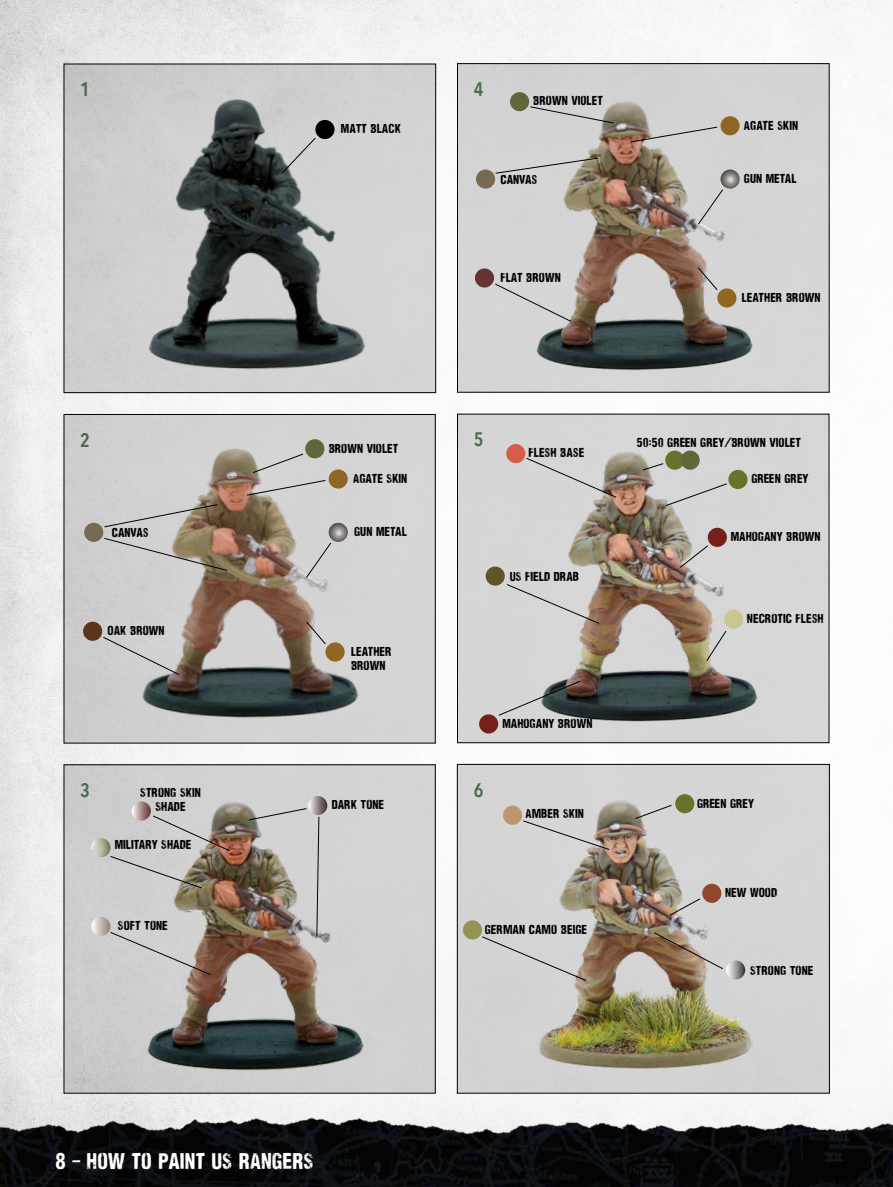
<style>
.page{position:relative;width:893px;height:1187px;background:#fff}
.page>*{position:absolute;margin:0;border:0;box-sizing:border-box;transform-origin:0 0}
.t1{font:21px "Nidex";color:#fff}
.t2{font:600 19.5px "Avenir Next Condensed";color:#4c694c}
.t3{font:12px/14.4px "Nidex";color:#000}
</style>
<div class="page">
<img style="left:0;top:0;width:893px;height:1093px">
<img style="left:0;top:1093px;width:893px;height:93px">
<img style="left:66px;top:66px;width:368px;height:325px">
<div style="left:64px;top:64px;width:372px;height:329px;border:1px solid #000"></div>
<div style="left:315px;top:120px;width:19px;height:19px;background:#000;border-radius:50%"></div>
<svg style="left:281px;top:138px;width:35px;height:36px"></svg>
<img style="left:66px;top:416px;width:367px;height:325px">
<div style="left:325px;top:642px;width:20px;height:19px;background:#8f6722;border-radius:50%"></div>
<svg style="left:306px;top:621px;width:20px;height:23px"></svg>
<svg style="left:329px;top:522px;width:19px;height:20px"></svg>
<div style="left:83px;top:621px;width:19px;height:19px;background:#5c341c;border-radius:50%"></div>
<div style="left:329px;top:469px;width:19px;height:19px;background:#8f6722;border-radius:50%"></div>
<div style="left:84px;top:522px;width:19px;height:20px;background:#776954;border-radius:50%"></div>
<svg style="left:306px;top:542px;width:25px;height:36px"></svg>
<svg style="left:246px;top:480px;width:80px;height:15px"></svg>
<div style="left:305px;top:439px;width:19px;height:19px;background:#63663a;border-radius:50%"></div>
<svg style="left:253px;top:453px;width:51px;height:20px"></svg>
<svg style="left:103px;top:636px;width:77px;height:39px;background:#c8c8c8"></svg>
<svg style="left:104px;top:538px;width:124px;height:33px;background:#b5ada2"></svg>
<svg style="left:104px;top:504px;width:114px;height:23px;background:#b3aea8"></svg>
<img style="left:66px;top:766px;width:367px;height:325px">
<svg style="left:91px;top:916px;width:19px;height:19px"></svg>
<svg style="left:132px;top:801px;width:19px;height:19px"></svg>
<svg style="left:91px;top:838px;width:19px;height:19px"></svg>
<svg style="left:308px;top:795px;width:19px;height:20px"></svg>
<svg style="left:110px;top:931px;width:101px;height:43px;background:#c1bcb9"></svg>
<svg style="left:110px;top:815px;width:120px;height:73px;background:#b5b0ab"></svg>
<svg style="left:248px;top:808px;width:59px;height:12px"></svg>
<svg style="left:316px;top:816px;width:3px;height:120px"></svg>
<img style="left:459px;top:65px;width:368px;height:325px">
<div style="left:457px;top:63px;width:372px;height:329px;border:1px solid #000"></div>
<div style="left:717px;top:288px;width:19px;height:19px;background:#8f6722;border-radius:50%"></div>
<svg style="left:698px;top:267px;width:20px;height:23px"></svg>
<svg style="left:720px;top:169px;width:20px;height:20px"></svg>
<div style="left:475px;top:268px;width:19px;height:19px;background:#673436;border-radius:50%"></div>
<div style="left:720px;top:116px;width:20px;height:19px;background:#8f6722;border-radius:50%"></div>
<div style="left:476px;top:169px;width:19px;height:20px;background:#776954;border-radius:50%"></div>
<svg style="left:698px;top:189px;width:25px;height:36px"></svg>
<svg style="left:630px;top:127px;width:88px;height:15px"></svg>
<div style="left:510px;top:92px;width:19px;height:19px;background:#63663a;border-radius:50%"></div>
<svg style="left:530px;top:106px;width:84px;height:17px"></svg>
<div style="left:495px;top:283px;width:77px;height:39px;background:#d6d6d6"></div>
<svg style="left:495px;top:158px;width:104px;height:16px;background:#bbb9b5"></svg>
<img style="left:459px;top:416px;width:368px;height:324px">
<div style="left:728px;top:470px;width:19px;height:19px;background:#69712a;border-radius:50%"></div>
<div style="left:486px;top:566px;width:19px;height:19px;background:#5c5629;border-radius:50%"></div>
<div style="left:506px;top:444px;width:19px;height:19px;background:#d45e47;border-radius:50%"></div>
<div style="left:665px;top:450px;width:19px;height:19px;background:#69712a;border-radius:50%"></div>
<div style="left:681px;top:450px;width:19px;height:19px;background:#63663a;border-radius:50%"></div>
<div style="left:479px;top:714px;width:19px;height:19px;background:#74211e;border-radius:50%"></div>
<div style="left:708px;top:527px;width:19px;height:20px;background:#74211e;border-radius:50%"></div>
<svg style="left:642px;top:463px;width:22px;height:7px"></svg>
<svg style="left:666px;top:483px;width:61px;height:23px"></svg>
<div style="left:724px;top:609px;width:19px;height:19px;background:#c9c692;border-radius:50%"></div>
<svg style="left:706px;top:630px;width:20px;height:31px"></svg>
<svg style="left:506px;top:584px;width:94px;height:39px;background:#cbc7c5"></svg>
<svg style="left:526px;top:457px;width:91px;height:40px;background:#c6c4c2"></svg>
<svg style="left:498px;top:680px;width:83px;height:35px;background:#939594"></svg>
<svg style="left:680px;top:545px;width:28px;height:23px"></svg>
<img style="left:459px;top:766px;width:369px;height:325px">
<div style="left:457px;top:764px;width:373px;height:329px;border:1px solid #000"></div>
<div style="left:463px;top:920px;width:19px;height:19px;background:#939352;border-radius:50%"></div>
<div style="left:503px;top:805px;width:19px;height:19px;background:#bc956e;border-radius:50%"></div>
<div style="left:675px;top:794px;width:19px;height:19px;background:#69712a;border-radius:50%"></div>
<div style="left:702px;top:883px;width:19px;height:19px;background:#8e472b;border-radius:50%"></div>
<svg style="left:726px;top:960px;width:19px;height:19px"></svg>
<svg style="left:482px;top:936px;width:104px;height:44px;background:#cccccb"></svg>
<svg style="left:523px;top:820px;width:87px;height:29px;background:#c3c0bd"></svg>
<svg style="left:635px;top:804px;width:37px;height:15px"></svg>
<svg style="left:669px;top:898px;width:31px;height:17px"></svg>
<svg style="left:654px;top:932px;width:69px;height:37px;background:#a79585"></svg>
<h2 class="t2" style="left:80px;top:73px;width:11px">1</h2>
<h2 class="t2" style="left:474px;top:72px;width:11px">4</h2>
<p class="t3" style="left:533px;top:93px;width:71px">BROWN VIOLET</p>
<p class="t3" style="left:341px;top:121px;width:62px">MATT BLACK</p>
<p class="t3" style="left:744px;top:118px;width:56px">AGATE SKIN</p>
<p class="t3" style="left:500px;top:172px;width:38px">CANVAS</p>
<p class="t3" style="left:744px;top:171px;width:54px">GUN METAL</p>
<p class="t3" style="left:500px;top:270px;width:62px">FLAT BROWN</p>
<p class="t3" style="left:742px;top:289px;width:80px">LEATHER BROWN</p>
<h2 class="t2" style="left:80px;top:423px;width:11px">2</h2>
<p class="t3" style="left:329px;top:441px;width:71px">BROWN VIOLET</p>
<h2 class="t2" style="left:474px;top:422px;width:11px">5</h2>
<p class="t3" style="left:528px;top:445px;width:57px">FLESH BASE</p>
<p class="t3" style="left:637px;top:435px;width:166px">50:50 GREEN GREY/BROWN VIOLET</p>
<p class="t3" style="left:353px;top:471px;width:56px">AGATE SKIN</p>
<p class="t3" style="left:751px;top:471px;width:59px">GREEN GREY</p>
<p class="t3" style="left:112px;top:525px;width:38px">CANVAS</p>
<p class="t3" style="left:354px;top:524px;width:54px">GUN METAL</p>
<p class="t3" style="left:731px;top:529px;width:91px">MAHOGANY BROWN</p>
<p class="t3" style="left:510px;top:569px;width:71px">US FIELD DRAB</p>
<p class="t3" style="left:747px;top:611px;width:78px">NECROTIC FLESH</p>
<p class="t3" style="left:108px;top:623px;width:59px">OAK BROWN</p>
<p class="t3" style="left:351px;top:643px;width:42px">LEATHER<br>BROWN</p>
<p class="t3" style="left:502px;top:716px;width:91px">MAHOGANY BROWN</p>
<h2 class="t2" style="left:80px;top:773px;width:11px">3</h2>
<p class="t3" style="left:140px;top:784px;width:62px;text-align:center">STRONG SKIN<br>SHADE</p>
<p class="t3" style="left:115px;top:837px;width:78px">MILITARY SHADE</p>
<p class="t3" style="left:332px;top:796px;width:54px">DARK TONE</p>
<h2 class="t2" style="left:474px;top:773px;width:11px">6</h2>
<p class="t3" style="left:525px;top:805px;width:60px">AMBER SKIN</p>
<p class="t3" style="left:697px;top:795px;width:59px">GREEN GREY</p>
<p class="t3" style="left:725px;top:884px;width:54px">NEW WOOD</p>
<p class="t3" style="left:118px;top:918px;width:51px">SOFT TONE</p>
<p class="t3" style="left:485px;top:921px;width:104px">GERMAN CAMO BEIGE</p>
<p class="t3" style="left:750px;top:962px;width:65px">STRONG TONE</p>
<h1 class="t1" style="left:55px;top:1148px;width:260px">8 – HOW TO PAINT US RANGERS</h1>
</div>
